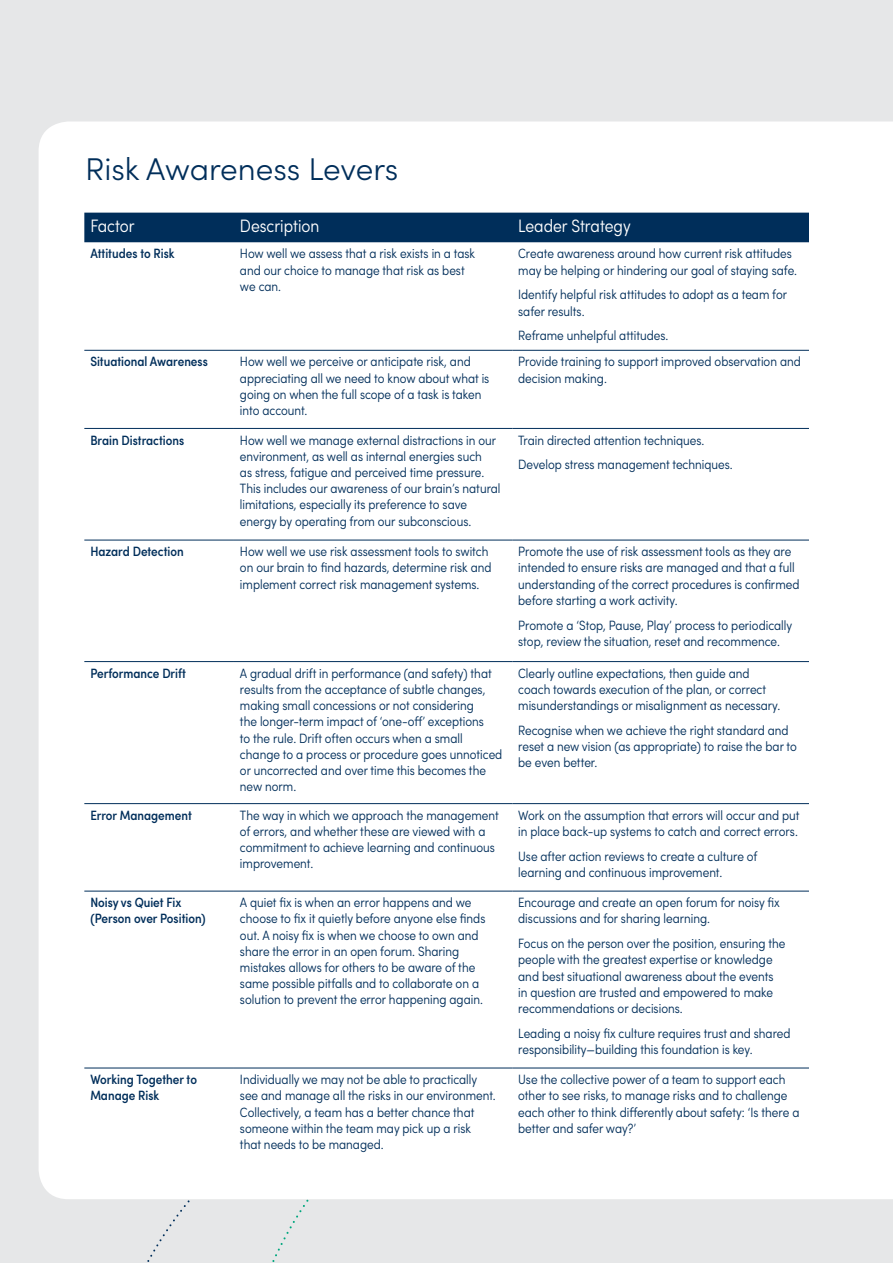
<style>
.page{position:relative;width:893px;height:1263px;background:#e6e7e8}
.page>*{position:absolute;margin:0;border:0;box-sizing:border-box;transform-origin:0 0}
.t1{font:300 31.5px "Sofia Pro";color:#002e5a}
.t2{font:300 condensed 18px "Sofia Pro";color:#fff}
.t3{font:300 condensed 13.5px/16.2px "Sofia Pro";color:#002e5a}
.t4{font:500 condensed 13.5px/16.2px "Sofia Pro";color:#002e5a}
</style>
<div class="page">
<div style="left:39px;top:122px;width:854px;height:1077px;background:#fff"></div>
<div style="left:84px;top:213px;width:725px;height:29px;background:#002e5a"></div>
<hr style="left:84px;top:350px;width:150px;height:1px;background:#002e5a">
<hr style="left:234px;top:350px;width:278px;height:1px;background:#002e5a">
<hr style="left:512px;top:350px;width:297px;height:1px;background:#002e5a">
<hr style="left:84px;top:428px;width:150px;height:1px;background:#002e5a">
<hr style="left:234px;top:428px;width:278px;height:1px;background:#002e5a">
<hr style="left:512px;top:428px;width:297px;height:1px;background:#002e5a">
<hr style="left:84px;top:540px;width:150px;height:1px;background:#002e5a">
<hr style="left:234px;top:540px;width:278px;height:1px;background:#002e5a">
<hr style="left:512px;top:540px;width:297px;height:1px;background:#002e5a">
<hr style="left:84px;top:661px;width:150px;height:1px;background:#002e5a">
<hr style="left:234px;top:661px;width:278px;height:1px;background:#002e5a">
<hr style="left:512px;top:661px;width:297px;height:1px;background:#002e5a">
<hr style="left:84px;top:803px;width:150px;height:1px;background:#002e5a">
<hr style="left:234px;top:803px;width:278px;height:1px;background:#002e5a">
<hr style="left:512px;top:803px;width:297px;height:1px;background:#002e5a">
<hr style="left:84px;top:891px;width:150px;height:1px;background:#002e5a">
<hr style="left:234px;top:891px;width:278px;height:1px;background:#002e5a">
<hr style="left:512px;top:891px;width:297px;height:1px;background:#002e5a">
<hr style="left:84px;top:1068px;width:150px;height:1px;background:#002e5a">
<hr style="left:234px;top:1068px;width:278px;height:1px;background:#002e5a">
<hr style="left:512px;top:1068px;width:297px;height:1px;background:#002e5a">
<h1 class="t1" style="left:85px;top:146px;width:315px">Risk Awareness Levers</h1>
<h2 class="t2" style="left:90px;top:214px;width:46px">Factor</h2>
<h2 class="t2" style="left:240px;top:214px;width:81px">Description</h2>
<h2 class="t2" style="left:518px;top:214px;width:114px">Leader Strategy</h2>
<p class="t4" style="left:90px;top:245px;width:86px">Attitudes to Risk</p>
<p class="t3" style="left:240px;top:245px;width:237px">How well we assess that a risk exists in a task and our choice to manage that risk as best we can.</p>
<p class="t3" style="left:518px;top:245px;width:280px">Create awareness around how current risk attitudes may be helping or hindering our goal of staying safe.</p>
<p class="t3" style="left:518px;top:286px;width:270px">Identify helpful risk attitudes to adopt as a team for safer results.</p>
<p class="t3" style="left:518px;top:327px;width:152px">Reframe unhelpful attitudes.</p>
<p class="t4" style="left:90px;top:353px;width:119px">Situational Awareness</p>
<p class="t3" style="left:240px;top:353px;width:251px">How well we perceive or anticipate risk, and appreciating all we need to know about what is going on when the full scope of a task is taken into account.</p>
<p class="t3" style="left:518px;top:353px;width:284px">Provide training to support improved observation and decision making.</p>
<p class="t4" style="left:90px;top:431px;width:95px">Brain Distractions</p>
<p class="t3" style="left:240px;top:431px;width:262px">How well we manage external distractions in our environment, as well as internal energies such<br>as stress, fatigue and perceived time pressure.<br>This includes our awareness of our brain’s natural limitations, especially its preference to save energy by operating from our subconscious.</p>
<p class="t3" style="left:518px;top:427px;width:216px;line-height:24.8px">Train directed attention techniques.<br>Develop stress management techniques.</p>
<p class="t4" style="left:90px;top:543px;width:95px">Hazard Detection</p>
<p class="t3" style="left:240px;top:543px;width:253px">How well we use risk assessment tools to switch on our brain to find hazards, determine risk and implement correct risk management systems.</p>
<p class="t3" style="left:518px;top:543px;width:283px">Promote the use of risk assessment tools as they are intended to ensure risks are managed and that a full understanding of the correct procedures is confirmed before starting a work activity.</p>
<p class="t3" style="left:518px;top:616px;width:275px">Promote a ‘Stop, Pause, Play’ process to periodically stop, review the situation, reset and recommence.</p>
<p class="t4" style="left:90px;top:665px;width:97px">Performance Drift</p>
<p class="t3" style="left:240px;top:665px;width:264px">A gradual drift in performance (and safety) that results from the acceptance of subtle changes, making small concessions or not considering<br>the longer-term impact of ‘one-off’ exceptions<br>to the rule. Drift often occurs when a small change to a process or procedure goes unnoticed or uncorrected and over time this becomes the new norm.</p>
<p class="t3" style="left:518px;top:665px;width:264px">Clearly outline expectations, then guide and coach towards execution of the plan, or correct misunderstandings or misalignment as necessary.</p>
<p class="t3" style="left:518px;top:722px;width:280px">Recognise when we achieve the right standard and reset a new vision (as appropriate) to raise the bar to be even better.</p>
<p class="t4" style="left:90px;top:807px;width:103px">Error Management</p>
<p class="t3" style="left:240px;top:807px;width:260px">The way in which we approach the management of errors, and whether these are viewed with a commitment to achieve learning and continuous improvement.</p>
<p class="t3" style="left:518px;top:807px;width:283px">Work on the assumption that errors will occur and put in place back-up systems to catch and correct errors.</p>
<p class="t3" style="left:518px;top:847px;width:241px">Use after action reviews to create a culture of learning and continuous improvement.</p>
<p class="t4" style="left:90px;top:894px;width:117px">Noisy vs Quiet Fix (Person over Position)</p>
<p class="t3" style="left:240px;top:894px;width:247px">A quiet fix is when an error happens and we choose to fix it quietly before anyone else finds out. A noisy fix is when we choose to own and share the error in an open forum. Sharing mistakes allows for others to be aware of the same possible pitfalls and to collaborate on a solution to prevent the error happening again.</p>
<p class="t3" style="left:518px;top:894px;width:263px">Encourage and create an open forum for noisy fix discussions and for sharing learning.</p>
<p class="t3" style="left:518px;top:935px;width:269px">Focus on the person over the position, ensuring the people with the greatest expertise or knowledge and best situational awareness about the events in question are trusted and empowered to make recommendations or decisions.</p>
<p class="t3" style="left:518px;top:1024px;width:274px">Leading a noisy fix culture requires trust and shared responsibility—building this foundation is key.</p>
<p class="t4" style="left:90px;top:1071px;width:108px">Working Together to<br>Manage Risk</p>
<p class="t3" style="left:240px;top:1071px;width:257px">Individually we may not be able to practically see and manage all the risks in our environment.<br>Collectively, a team has a better chance that someone within the team may pick up a risk<br>that needs to be managed.</p>
<p class="t3" style="left:518px;top:1071px;width:283px">Use the collective power of a team to support each other to see risks, to manage risks and to challenge each other to think differently about safety: ‘Is there a better and safer way?’</p>
</div>
